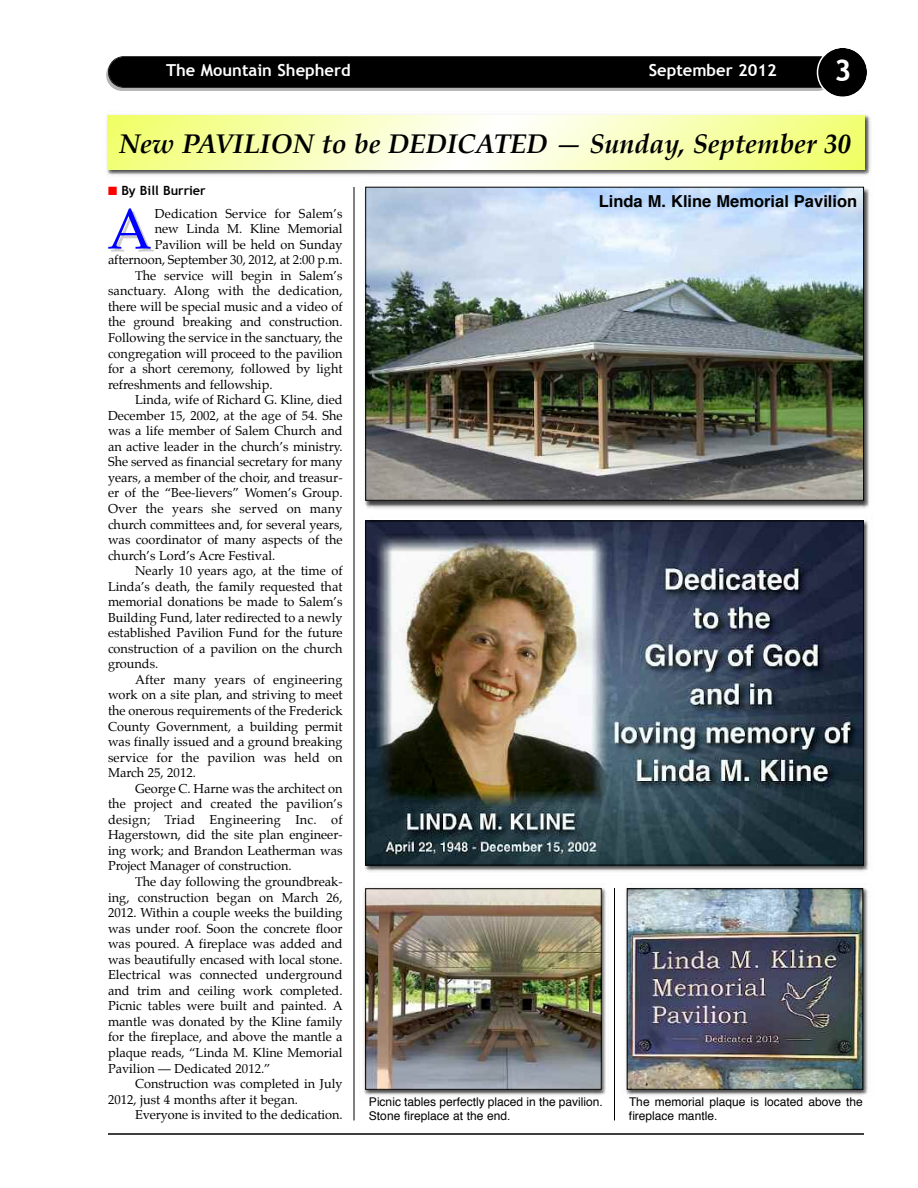
<style>
.page{position:relative;width:918px;height:1188px;background:#fff}
.page>*{position:absolute;margin:0;border:0;box-sizing:border-box;transform-origin:0 0}
.t1{font:57.45px "Palatino";color:#00f}
.t2{font:700 30px "Trebuchet MS";color:#fff}
.t3{font:italic 700 27px "Palatino";color:#000}
.t4{font:700 16.5px "Trebuchet MS";color:#fff}
.t5{font:700 16.5px "Helvetica";color:#000}
.t6{font:12.75px "Palatino";color:#000}
.t7{font:12.75px "Palatino";letter-spacing:.02em;color:#000}
.t8{font:700 12.75px "Trebuchet MS";color:#000}
.t9{font:12px/14.4px "Helvetica";color:#000}
.s1{color:#f00}
</style>
<div class="page">
<div style="left:106px;top:59px;width:728px;height:32px;background:#b3b3b3;border-radius:16px"></div>
<div style="left:109px;top:57px;width:726px;height:30px;background:#000;border-radius:15px"></div>
<div style="left:108px;top:56px;width:727px;height:32px;border:2px solid #000;border-radius:16px"></div>
<svg style="left:817px;top:48px;width:50px;height:49px"></svg>
<hr style="left:108px;top:1133px;width:756px;height:2px;background:#000">
<hr style="left:354px;top:187px;width:1px;height:934px;background:#000">
<img style="left:365px;top:186px;width:504px;height:323px">
<img style="left:368px;top:189px;width:494px;height:309px">
<div style="left:366px;top:187px;width:498px;height:313px;border:1px solid #000"></div>
<img style="left:364px;top:520px;width:505px;height:352px">
<img style="left:367px;top:523px;width:495px;height:340px">
<hr style="left:614px;top:888px;width:1px;height:233px;background:#000">
<img style="left:107px;top:115px;width:764px;height:60px">
<svg style="left:107px;top:115px;width:758px;height:54px;background:#f7ffb4"></svg>
<img style="left:626px;top:888px;width:242px;height:208px">
<img style="left:629px;top:890px;width:232px;height:197px">
<div style="left:627px;top:888px;width:236px;height:201px;border:1px solid #000"></div>
<img style="left:364px;top:888px;width:242px;height:208px">
<img style="left:367px;top:891px;width:232px;height:197px">
<div style="left:365px;top:889px;width:236px;height:201px;border:1px solid #000"></div>
<p class="t4" style="left:166px;top:61px;width:186px">The Mountain Shepherd</p>
<p class="t4" style="left:649px;top:61px;width:130px">September 2012</p>
<h2 class="t2" style="left:834px;top:52px;width:19px">3</h2>
<h3 class="t3" style="left:119px;top:131px;width:734px">New PAVILION to be DEDICATED — Sunday, September 30</h3>
<p class="t8" style="left:108px;top:183px;width:99px"><span class="s1">■</span> By Bill Burrier</p>
<h1 class="t1" style="left:107px;top:202px;width:46px">A</h1>
<p class="t6" style="left:155px;top:207px;width:189px">Dedication Service for Salem’s</p>
<p class="t6" style="left:155px;top:223px;width:189px">new Linda M. Kline Memorial</p>
<p class="t6" style="left:155px;top:238px;width:189px">Pavilion will be held on Sunday</p>
<p class="t6" style="left:108px;top:254px;width:236px">afternoon, September 30, 2012, at 2:00 p.m.</p>
<p class="t6" style="left:135px;top:269px;width:209px">The service will begin in Salem’s</p>
<p class="t6" style="left:108px;top:285px;width:236px">sanctuary. Along with the dedication,</p>
<p class="t6" style="left:108px;top:300px;width:236px">there will be special music and a video of</p>
<p class="t6" style="left:108px;top:316px;width:236px">the ground breaking and construction.</p>
<p class="t6" style="left:108px;top:332px;width:236px">Following the service in the sanctuary, the</p>
<p class="t6" style="left:108px;top:347px;width:236px">congregation will proceed to the pavilion</p>
<p class="t6" style="left:108px;top:363px;width:236px">for a short ceremony, followed by light</p>
<p class="t6" style="left:108px;top:378px;width:166px">refreshments and fellowship.</p>
<p class="t6" style="left:135px;top:394px;width:209px">Linda, wife of Richard G. Kline, died</p>
<p class="t6" style="left:108px;top:409px;width:236px">December 15, 2002, at the age of 54. She</p>
<p class="t6" style="left:108px;top:425px;width:236px">was a life member of Salem Church and</p>
<p class="t6" style="left:108px;top:440px;width:236px">an active leader in the church’s ministry.</p>
<p class="t6" style="left:108px;top:456px;width:236px">She served as financial secretary for many</p>
<p class="t6" style="left:108px;top:471px;width:236px">years, a member of the choir, and treasur-</p>
<p class="t6" style="left:108px;top:487px;width:236px">er of the “Bee-lievers” Women’s Group.</p>
<p class="t7" style="left:108px;top:502px;width:236px">Over the years she served on many</p>
<p class="t6" style="left:108px;top:518px;width:236px">church committees and, for several years,</p>
<p class="t6" style="left:108px;top:534px;width:236px">was coordinator of many aspects of the</p>
<p class="t6" style="left:108px;top:549px;width:169px">church’s Lord’s Acre Festival.</p>
<p class="t6" style="left:135px;top:565px;width:209px">Nearly 10 years ago, at the time of</p>
<p class="t6" style="left:108px;top:580px;width:236px">Linda’s death, the family requested that</p>
<p class="t6" style="left:108px;top:596px;width:236px">memorial donations be made to Salem’s</p>
<p class="t6" style="left:108px;top:611px;width:236px">Building Fund, later redirected to a newly</p>
<p class="t6" style="left:108px;top:627px;width:236px">established Pavilion Fund for the future</p>
<p class="t6" style="left:108px;top:642px;width:236px">construction of a pavilion on the church</p>
<p class="t6" style="left:108px;top:658px;width:52px">grounds.</p>
<p class="t6" style="left:135px;top:673px;width:209px">After many years of engineering</p>
<p class="t6" style="left:108px;top:689px;width:236px">work on a site plan, and striving to meet</p>
<p class="t6" style="left:108px;top:705px;width:236px">the onerous requirements of the Frederick</p>
<p class="t6" style="left:108px;top:720px;width:236px">County Government, a building permit</p>
<p class="t6" style="left:108px;top:736px;width:236px">was finally issued and a ground breaking</p>
<p class="t6" style="left:108px;top:751px;width:236px">service for the pavilion was held on</p>
<p class="t6" style="left:108px;top:767px;width:89px">March 25, 2012.</p>
<p class="t6" style="left:135px;top:782px;width:209px">George C. Harne was the architect on</p>
<p class="t6" style="left:108px;top:798px;width:236px">the project and created the pavilion’s</p>
<p class="t7" style="left:108px;top:813px;width:236px">design; Triad Engineering Inc. of</p>
<p class="t6" style="left:108px;top:829px;width:236px">Hagerstown, did the site plan engineer-</p>
<p class="t6" style="left:108px;top:844px;width:236px">ing work; and Brandon Leatherman was</p>
<p class="t6" style="left:108px;top:860px;width:185px">Project Manager of construction.</p>
<p class="t6" style="left:135px;top:876px;width:209px">The day following the groundbreak-</p>
<p class="t6" style="left:108px;top:891px;width:236px">ing, construction began on March 26,</p>
<p class="t6" style="left:108px;top:907px;width:236px">2012. Within a couple weeks the building</p>
<p class="t6" style="left:108px;top:922px;width:236px">was under roof. Soon the concrete floor</p>
<p class="t6" style="left:108px;top:938px;width:236px">was poured. A fireplace was added and</p>
<p class="t6" style="left:108px;top:953px;width:236px">was beautifully encased with local stone.</p>
<p class="t6" style="left:108px;top:969px;width:236px">Electrical was connected underground</p>
<p class="t6" style="left:108px;top:984px;width:236px">and trim and ceiling work completed.</p>
<p class="t6" style="left:108px;top:1000px;width:236px">Picnic tables were built and painted. A</p>
<p class="t6" style="left:108px;top:1015px;width:236px">mantle was donated by the Kline family</p>
<p class="t6" style="left:108px;top:1031px;width:236px">for the fireplace, and above the mantle a</p>
<p class="t6" style="left:108px;top:1046px;width:236px">plaque reads, “Linda M. Kline Memorial</p>
<p class="t6" style="left:108px;top:1062px;width:164px">Pavilion — Dedicated 2012.”</p>
<p class="t6" style="left:135px;top:1078px;width:209px">Construction was completed in July</p>
<p class="t6" style="left:108px;top:1093px;width:191px">2012, just 4 months after it began.</p>
<p class="t6" style="left:135px;top:1109px;width:209px">Everyone is invited to the dedication.</p>
<p class="t5" style="left:599px;top:195px;width:260px">Linda m. kline memorial Pavilion</p>
<p class="t9" style="left:369px;top:1096px;width:236px">Picnic tables perfectly placed in the pavilion.<br>Stone fireplace at the end.</p>
<p class="t9" style="left:629px;top:1096px;width:236px">The memorial plaque is located above the fireplace mantle.</p>
</div>
